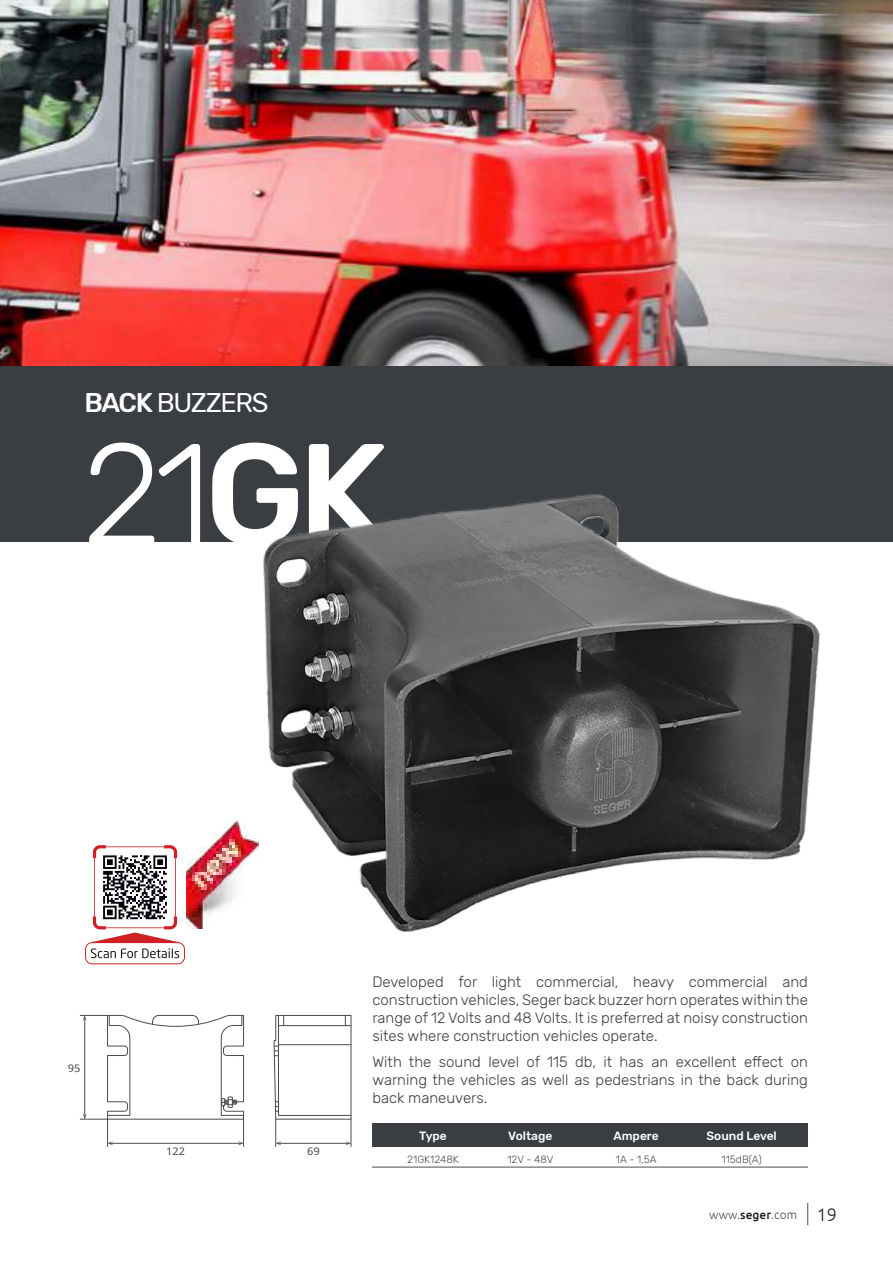
<style>
.page{position:relative;width:893px;height:1263px;background:#fff}
.page>*{position:absolute;margin:0;border:0;box-sizing:border-box;transform-origin:0 0}
.t1{font:300 143.1px "Rubik";color:#fff}
.t2{font:27px "Rubik";letter-spacing:-.05em;color:#fff}
.t3{font:300 15px/18px "Rubik";color:#3a3d41;text-align:justify}
.t4{font:500 12px "Rubik";color:#fff}
.t5{font:300 12px "Ubuntu";letter-spacing:.01em;color:#4e4b4c}
.t6{font:300 10.5px "Rubik";color:#4e4b4c}
.t7{font:10.35px "Droid Sans";color:#4e4b4c;scale:1.11 1}
.s1{font-weight:500}
.s2{font-weight:500;color:#241f1f}
.s3{font-size:18px;color:#241f1f}
</style>
<div class="page">
<svg style="left:807px;top:1203px;width:1px;height:22px"></svg>
<div style="left:0;top:366px;width:893px;height:176px;background:#3a3d41"></div>
<div style="left:372px;top:1123px;width:436px;height:24px;background:#3a3d41"></div>
<hr style="left:372px;top:1167px;width:436px;height:1px;background:#4e4b4c">
<svg style="left:80px;top:1015px;width:164px;height:131px"></svg>
<svg style="left:273px;top:1015px;width:79px;height:131px"></svg>
<img style="left:0;top:0;width:893px;height:366px">
<svg style="left:85px;top:845px;width:100px;height:119px"></svg>
<img style="left:186px;top:821px;width:73px;height:107px">
<img style="left:263px;top:494px;width:557px;height:438px">
<h2 class="t2" style="left:85px;top:387px;width:185px"><span class="s1">BACK</span> BUZZERS</h2>
<h1 class="t1" style="left:82px;top:415px;width:308px">21<span class="s1">GK</span></h1>
<p class="t7" style="left:68px;top:1062px;width:13px">95</p>
<p class="t7" style="left:166px;top:1145px;width:19px">122</p>
<p class="t7" style="left:307px;top:1145px;width:13px">69</p>
<p class="t3" style="left:372px;top:973px;width:437px">Developed for light commercial, heavy commercial and construction vehicles, Seger back buzzer horn operates within the range of 12 Volts and 48 Volts. It is preferred at noisy construction sites where construction vehicles operate.</p>
<p class="t3" style="left:372px;top:1053px;width:437px">With the sound level of 115 db, it has an excellent effect on warning the vehicles as well as pedestrians in the back during back maneuvers.</p>
<p class="t4" style="left:508px;top:1129px;width:46px">Voltage</p>
<p class="t6" style="left:507px;top:1153px;width:48px">12V - 48V</p>
<p class="t4" style="left:706px;top:1129px;width:72px">Sound Level</p>
<p class="t6" style="left:722px;top:1153px;width:42px">115dB(A)</p>
<p class="t4" style="left:419px;top:1129px;width:29px">Type</p>
<p class="t6" style="left:407px;top:1153px;width:53px">21GK1248K</p>
<p class="t4" style="left:613px;top:1129px;width:47px">Ampere</p>
<p class="t6" style="left:616px;top:1153px;width:42px">1A - 1,5A</p>
<p class="t5" style="left:709px;top:1207px;width:129px">www.<span class="s2">seger</span>.com <span class="s3">19</span></p>
</div>
